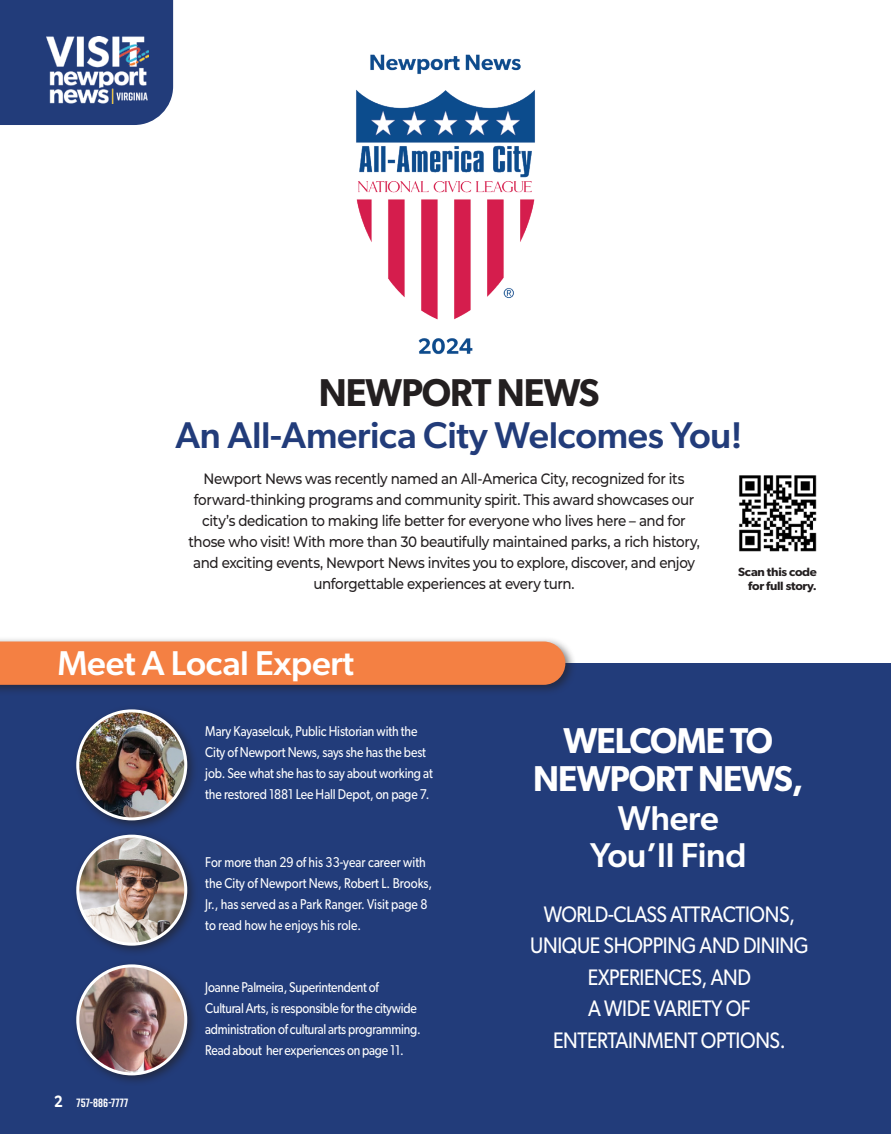
<style>
.page{position:relative;width:891px;height:1134px;background:#fff}
.page>*{position:absolute;margin:0;border:0;box-sizing:border-box;transform-origin:0 0}
.Pull_Qoute{font:600 38.85px "Gibson";letter-spacing:-.025em;color:#231f20;scale:.96 1}
.Pull_Qoute-2{font:500 37.2px "Gibson";letter-spacing:-.01em;color:#223c7a}
.Pull_Qoute-3{font:600 36px/37.5px "Gibson";letter-spacing:-.025em;color:#fff;text-align:center;scale:.96 1}
.Pull_Qoute-4{font:500 34.5px "Gibson";letter-spacing:-.01em;color:#fff}
.Pull_Qoute-5{font:22.5px/31.5px "Gibson";letter-spacing:-.02em;color:#fff;text-align:center;scale:.88 1}
.t1{font:500 15px/21px "Montserrat";letter-spacing:-.03em;color:#231f20;text-align:center;scale:.9 1}
.t2{font:14.25px/21px "Gibson";letter-spacing:-.01em;color:#fff;scale:.85 1}
.t3{font:600 12px/13.5px "Gibson";letter-spacing:-.02em;color:#231f20;text-align:right;scale:1.05 1}
.t4{font:700 12px "Rift";letter-spacing:.01em;color:#fff}
.s1{font-family:"Gibson";font-weight:600;font-size:16.5px}
</style>
<div class="page">
<div style="left:0;top:663px;width:891px;height:471px;background:#223c7a"></div>
<div style="left:71px;top:959px;width:128px;height:128px;background:#231f20;opacity:.6"></div>
<img style="left:78px;top:966px;width:108px;height:108px;border-radius:54px">
<div style="left:76px;top:964px;width:111px;height:111px;border:3px solid #fff;border-radius:50%"></div>
<div style="left:71px;top:704px;width:128px;height:128px;background:#231f20;opacity:.6"></div>
<img style="left:78px;top:711px;width:108px;height:108px;border-radius:54px">
<div style="left:76px;top:709px;width:111px;height:111px;border:3px solid #fff;border-radius:50%"></div>
<div style="left:71px;top:829px;width:128px;height:128px;background:#231f20;opacity:.6"></div>
<img style="left:78px;top:836px;width:108px;height:108px;border-radius:54px">
<div style="left:76px;top:835px;width:111px;height:111px;border:3px solid #fff;border-radius:50%"></div>
<div style="left:0;top:636px;width:576px;height:60px;background:#231f20;opacity:.6"></div>
<div style="left:0;top:642px;width:565px;height:43px;background:#f48043"></div>
<img style="left:356px;top:54px;width:179px;height:301px">
<img style="left:739px;top:475px;width:78px;height:77px">
<div style="left:0;top:0;width:173px;height:125px;background:#223c7a"></div>
<img style="left:46px;top:37px;width:102px;height:66px">
<p class="Pull_Qoute" style="left:319px;top:369px;width:294px">NEWPORT NEWS</p>
<p class="Pull_Qoute-2" style="left:176px;top:412px;width:569px">An All-America City Welcomes You!</p>
<p class="t1" style="left:188px;top:467px;width:570px">Newport News was recently named an All-America City, recognized for its forward-thinking programs and community spirit. This award showcases our city’s dedication to making life better for everyone who lives here – and for those who visit! With more than 30 beautifully maintained parks, a rich history, and exciting events, Newport News invites you to explore, discover, and enjoy unforgettable experiences at every turn.</p>
<p class="t3" style="left:738px;top:565px;width:76px">Scan this code for full story.</p>
<p class="Pull_Qoute-4" style="left:57px;top:642px;width:298px">Meet A Local Expert</p>
<p class="t2" style="left:205px;top:720px;width:269px">Mary Kayaselcuk, Public Historian with the City of Newport News, says she has the best job. See what she has to say about working at the restored 1881 Lee Hall Depot, on page 7.</p>
<p class="t2" style="left:205px;top:851px;width:269px">For more than 29 of his 33-year career with the City of Newport News, Robert L. Brooks, Jr., has served as a Park Ranger. Visit page 8 to read how he enjoys his role.</p>
<p class="t4" style="left:54px;top:1094px;width:76px"><span class="s1">2</span> 757-886-7777</p>
<p class="t2" style="left:205px;top:977px;width:255px">Joanne Palmeira, Superintendent of Cultural Arts, is responsible for the citywide administration of cultural arts programming.<br>Read about her experiences on page 11.</p>
<p class="Pull_Qoute-3" style="left:533px;top:721px;width:283px">WELCOME TO<br>NEWPORT NEWS,</p>
<p class="Pull_Qoute-4" style="left:618px;top:797px;width:102px">Where</p>
<p class="Pull_Qoute-4" style="left:590px;top:834px;width:158px">You’ll Find</p>
<p class="Pull_Qoute-5" style="left:544px;top:898px;width:287px">WORLD-CLASS ATTRACTIONS,</p>
<p class="Pull_Qoute-5" style="left:530px;top:929px;width:318px">UNIQUE SHOPPING AND DINING<br>EXPERIENCES, AND<br>A WIDE VARIETY OF<br>ENTERTAINMENT OPTIONS.</p>
</div>
